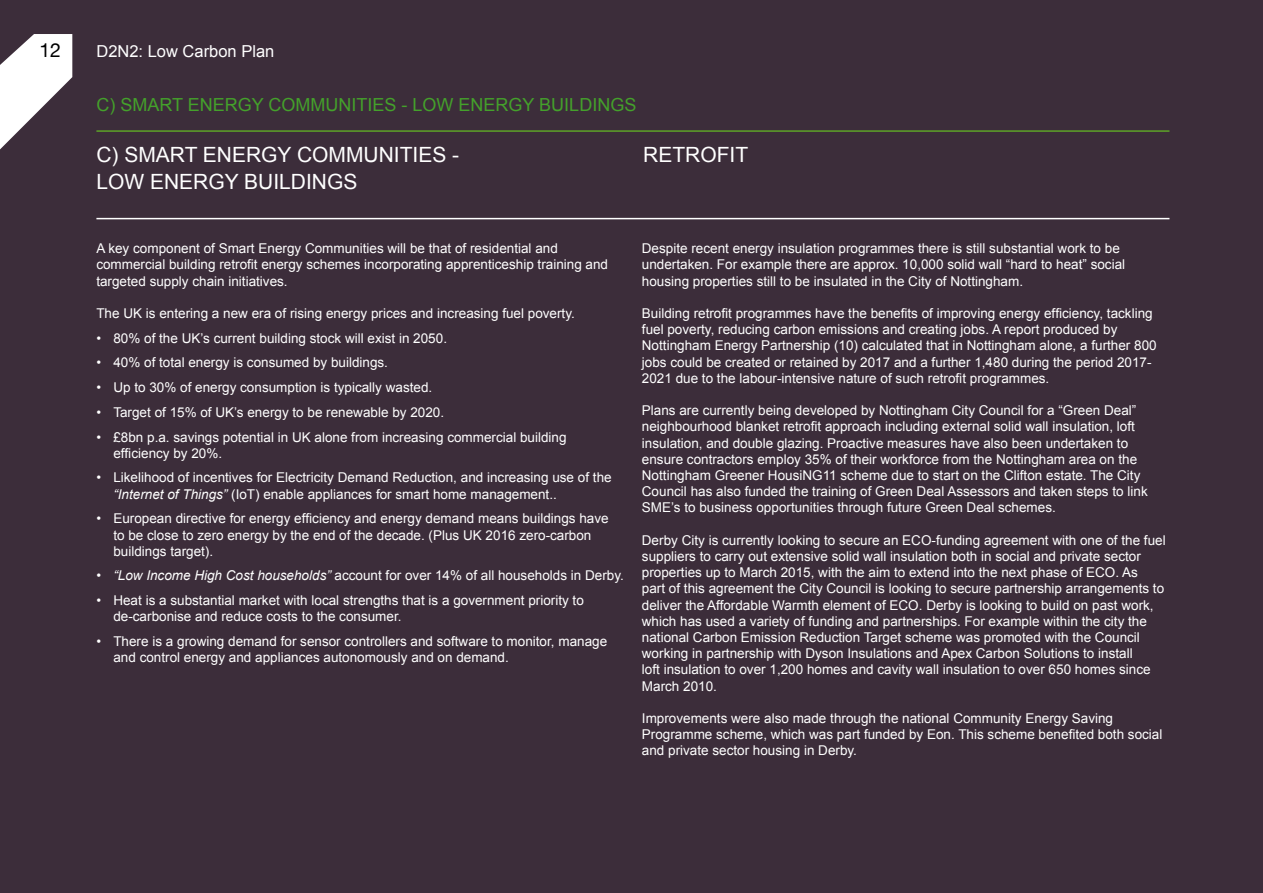
<style>
.page{position:relative;width:1263px;height:893px;background:#3c2d3a}
.page>*{position:absolute;margin:0;border:0;box-sizing:border-box;transform-origin:0 0}
.t1{font:21px/27px "Arial";color:#fff}
.t2{font:19.5px "Helvetica Neue LT";color:#000}
.t3{font:18px "Arial";color:#44a12b}
.t4{font:16.5px "Arial";color:#fff}
.t5{font:13.5px/16.2px "Arial";color:#fff}
.s1{font-style:italic}
</style>
<div class="page">
<hr style="left:96px;top:130px;width:1073px;height:2px;background:#5da327">
<hr style="left:96px;top:218px;width:1073px;height:1px;background:#fff">
<svg style="left:0;top:34px;width:72px;height:116px"></svg>
<h2 class="t2" style="left:39px;top:39px;width:23px">12</h2>
<p class="t4" style="left:96px;top:40px;width:179px">D2N2: Low Carbon Plan</p>
<h3 class="t3" style="left:97px;top:93px;width:541px">C) SMART ENERGY COMMUNITIES - LOW ENERGY BUILDINGS</h3>
<h1 class="t1" style="left:96px;top:141px;width:364px">C) SMART ENERGY COMMUNITIES -<br>LOW ENERGY BUILDINGS</h1>
<h1 class="t1" style="left:643px;top:141px;width:106px">RETROFIT</h1>
<p class="t5" style="left:96px;top:240px;width:513px">A key component of Smart Energy Communities will be that of residential and commercial building retrofit energy schemes incorporating apprenticeship training and targeted supply chain initiatives.</p>
<p class="t5" style="left:96px;top:305px;width:480px">The UK is entering a new era of rising energy prices and increasing fuel poverty.</p>
<p class="t5" style="left:96px;top:330px;width:352px">• 80% of the UK’s current building stock will exist in 2050.</p>
<p class="t5" style="left:96px;top:355px;width:293px">• 40% of total energy is consumed by buildings.</p>
<p class="t5" style="left:96px;top:379px;width:337px">• Up to 30% of energy consumption is typically wasted.</p>
<p class="t5" style="left:96px;top:404px;width:349px">• Target of 15% of UK’s energy to be renewable by 2020.</p>
<p class="t5" style="left:113px;top:429px;width:455px;text-indent:-17px">• £8bn p.a. savings potential in UK alone from increasing commercial building efficiency by 20%.</p>
<p class="t5" style="left:113px;top:470px;width:500px;text-indent:-17px">• Likelihood of incentives for Electricity Demand Reduction, and increasing use of the <span class="s1">“Internet of Things”</span> (IoT) enable appliances for smart home management..</p>
<p class="t5" style="left:113px;top:511px;width:497px;text-indent:-17px">• European directive for energy efficiency and energy demand means buildings have to be close to zero energy by the end of the decade. (Plus UK 2016 zero-carbon buildings target).</p>
<p class="t5" style="left:96px;top:568px;width:529px"><span class="s1">• “Low Income High Cost households”</span> account for over 14% of all households in Derby.</p>
<p class="t5" style="left:113px;top:592px;width:472px;text-indent:-17px">• Heat is a substantial market with local strengths that is a government priority to de-carbonise and reduce costs to the consumer.</p>
<p class="t5" style="left:113px;top:633px;width:495px;text-indent:-17px">• There is a growing demand for sensor controllers and software to monitor, manage and control energy and appliances autonomously and on demand.</p>
<p class="t5" style="left:642px;top:241px;width:485px">Despite recent energy insulation programmes there is still substantial work to be undertaken. For example there are approx. 10,000 solid wall “hard to heat” social housing properties still to be insulated in the City of Nottingham.</p>
<p class="t5" style="left:642px;top:305px;width:516px">Building retrofit programmes have the benefits of improving energy efficiency, tackling fuel poverty, reducing carbon emissions and creating jobs. A report produced by Nottingham Energy Partnership (10) calculated that in Nottingham alone, a further 800 jobs could be created or retained by 2017 and a further 1,480 during the period 2017- 2021 due to the labour-intensive nature of such retrofit programmes.</p>
<p class="t5" style="left:642px;top:403px;width:507px">Plans are currently being developed by Nottingham City Council for a “Green Deal” neighbourhood blanket retrofit approach including external solid wall insulation, loft insulation, and double glazing. Proactive measures have also been undertaken to ensure contractors employ 35% of their workforce from the Nottingham area on the Nottingham Greener HousiNG11 scheme due to start on the Clifton estate. The City Council has also funded the training of Green Deal Assessors and taken steps to link SME’s to business opportunities through future Green Deal schemes.</p>
<p class="t5" style="left:642px;top:532px;width:525px">Derby City is currently looking to secure an ECO-funding agreement with one of the fuel suppliers to carry out extensive solid wall insulation both in social and private sector properties up to March 2015, with the aim to extend into the next phase of ECO. As<br>part of this agreement the City Council is looking to secure partnership arrangements to deliver the Affordable Warmth element of ECO. Derby is looking to build on past work, which has used a variety of funding and partnerships. For example within the city the national Carbon Emission Reduction Target scheme was promoted with the Council working in partnership with Dyson Insulations and Apex Carbon Solutions to install<br>loft insulation to over 1,200 homes and cavity wall insulation to over 650 homes since March 2010.</p>
<p class="t5" style="left:642px;top:710px;width:522px">Improvements were also made through the national Community Energy Saving<br>Programme scheme, which was part funded by Eon. This scheme benefited both social and private sector housing in Derby.</p>
</div>
